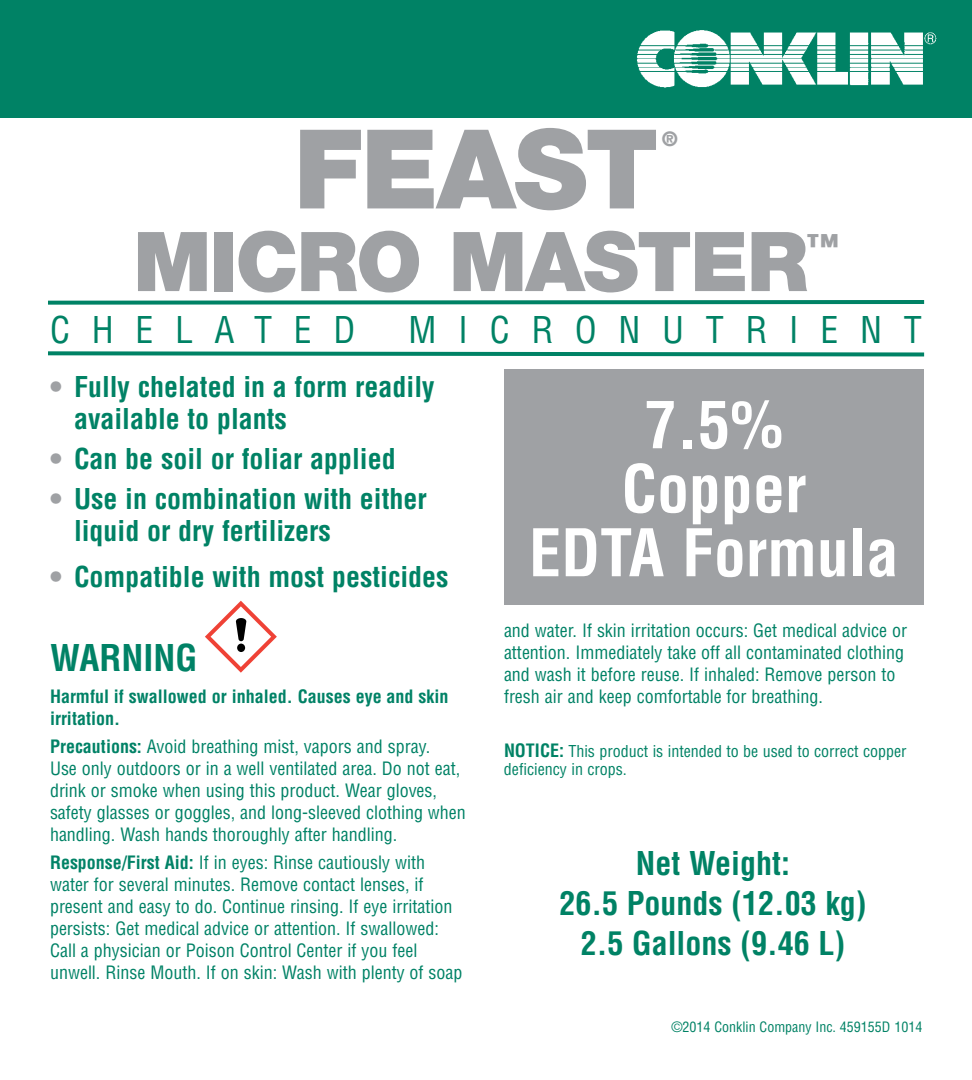
<style>
.page{position:relative;width:972px;height:1080px;background:#fff}
.page>*{position:absolute;margin:0;border:0;box-sizing:border-box;transform-origin:0 0}
.t1{font:900 110.2px "Helvetica Neue";letter-spacing:-.02em;color:#9fa1a4}
.t2{font:900 82.6px "Helvetica Neue";letter-spacing:-.02em;color:#9fa1a4}
.t3{font:700 condensed 64px/64px "Helvetica";color:#fff;text-align:center}
.t4{font:condensed 36px "Helvetica";letter-spacing:.6em;color:#008265}
.t5{font:700 condensed 36px "Helvetica";color:#008266}
.t6{font:900 32.2px "Helvetica Neue";color:#9fa1a4}
.t7{font:700 condensed 32px/40px "Helvetica";color:#008265;text-align:center}
.t8{font:700 condensed 28px/32px "Helvetica";color:#008265}
.t9{font:900 20.2px "Helvetica Neue";color:#9fa1a4}
.t10{font:condensed 18px/22px "Helvetica";color:#008266}
.t11{font:700 condensed 18px/22px "Helvetica";color:#008266}
.t12{font:condensed 16px/18px "Helvetica";color:#008265}
.t13{font:condensed 14px "Helvetica";color:#008265}
.s1{color:#9fa1a4}
.s2{font-weight:700}
.s3{font-weight:700;font-size:18px}
</style>
<div class="page">
<div style="left:0;top:0;width:972px;height:118px;background:#008265"></div>
<img style="left:637px;top:30px;width:300px;height:58px">
<div style="left:504px;top:369px;width:420px;height:236px;background:#9fa1a4"></div>
<svg style="left:48px;top:300px;width:877px;height:5px;background:#339a83"></svg>
<svg style="left:48px;top:351px;width:877px;height:6px"></svg>
<svg style="left:205px;top:601px;width:72px;height:72px"></svg>
<h1 class="t1" style="left:294px;top:103px;width:366px">FEAST</h1>
<p class="t9" style="left:662px;top:126px;width:18px">®</p>
<h2 class="t2" style="left:133px;top:212px;width:676px">MICRO MASTER</h2>
<h3 class="t6" style="left:806px;top:226px;width:34px">™</h3>
<h3 class="t4" style="left:50px;top:307px;width:307px">CHELATED</h3>
<h3 class="t4" style="left:409px;top:307px;width:515px">MICRONUTRIENT</h3>
<h3 class="t8" style="left:74px;top:371px;width:362px;text-indent:-24px"><span class="s1">•</span> Fully chelated in a form readily available to plants</h3>
<h3 class="t8" style="left:50px;top:443px;width:347px"><span class="s1">•</span> Can be soil or foliar applied</h3>
<h3 class="t8" style="left:74px;top:483px;width:354px;text-indent:-24px"><span class="s1">•</span> Use in combination with either liquid or dry fertilizers</h3>
<h3 class="t8" style="left:50px;top:561px;width:400px"><span class="s1">•</span> Compatible with most pesticides</h3>
<h3 class="t5" style="left:50px;top:636px;width:149px">WARNING</h3>
<p class="t11" style="left:50px;top:686px;width:400px">Harmful if swallowed or inhaled. Causes eye and skin irritation.</p>
<p class="t10" style="left:50px;top:736px;width:417px"><span class="s2">Precautions:</span> Avoid breathing mist, vapors and spray.<br>Use only outdoors or in a well ventilated area. Do not eat, drink or smoke when using this product. Wear gloves, safety glasses or goggles, and long-sleeved clothing when handling. Wash hands thoroughly after handling.</p>
<p class="t10" style="left:50px;top:852px;width:414px"><span class="s2">Response/First Aid:</span> If in eyes: Rinse cautiously with water for several minutes. Remove contact lenses, if present and easy to do. Continue rinsing. If eye irritation persists: Get medical advice or attention. If swallowed:<br>Call a physician or Poison Control Center if you feel unwell. Rinse Mouth. If on skin: Wash with plenty of soap</p>
<h3 class="t3" style="left:529px;top:393px;width:371px">7.5%<br>Copper<br>EDTA Formula</h3>
<p class="t10" style="left:504px;top:619px;width:405px">and water. If skin irritation occurs: Get medical advice or attention. Immediately take off all contaminated clothing and wash it before reuse. If inhaled: Remove person to fresh air and keep comfortable for breathing.</p>
<p class="t12" style="left:504px;top:742px;width:404px"><span class="s3">Notice:</span> This product is intended to be used to correct copper deficiency in crops.</p>
<h3 class="t7" style="left:559px;top:843px;width:309px">Net Weight:<br>26.5 Pounds (12.03 kg)<br>2.5 Gallons (9.46 L)</h3>
<p class="t13" style="left:671px;top:1019px;width:252px">©2014 Conklin Company Inc. 459155D 1014</p>
</div>
